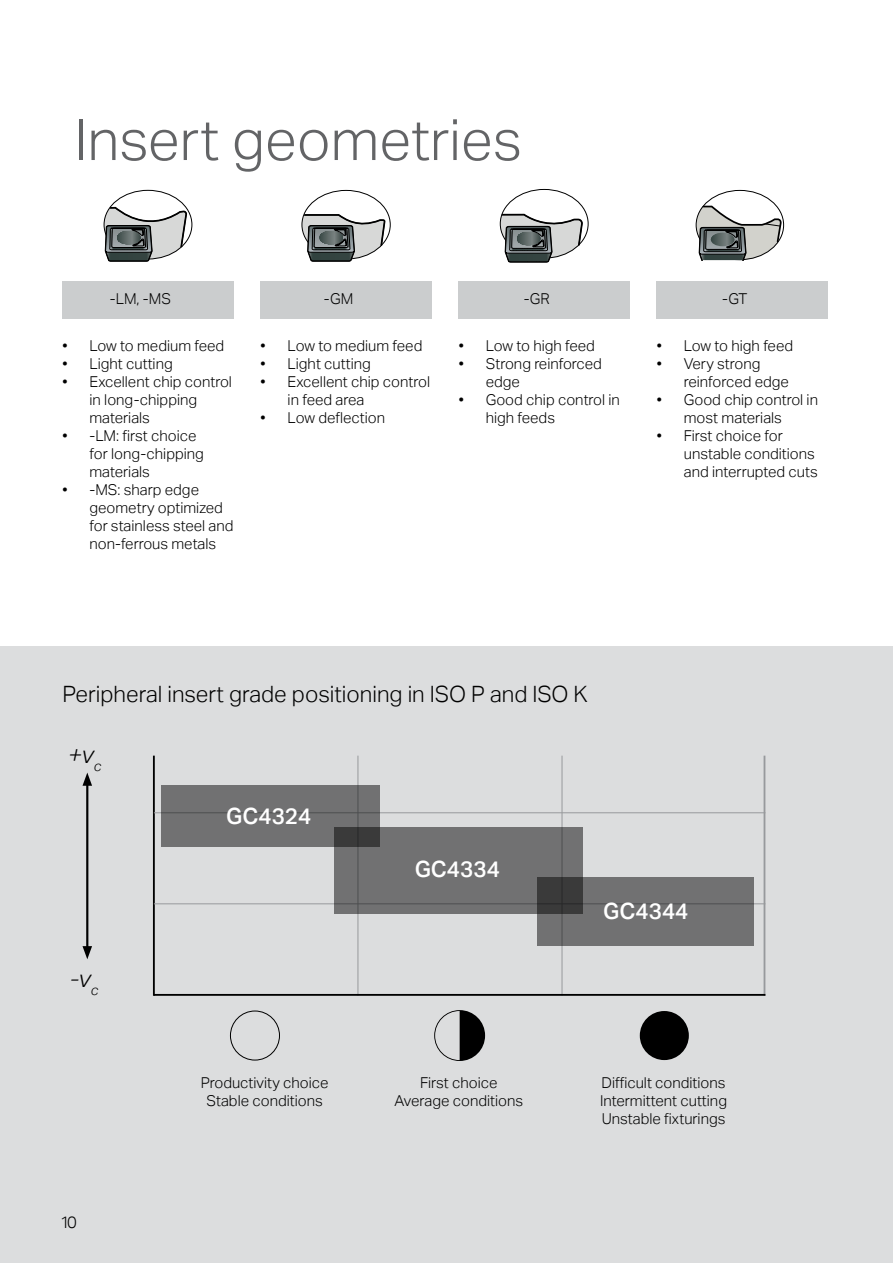
<style>
.page{position:relative;width:893px;height:1263px;background:#fff}
.page>*{position:absolute;margin:0;border:0;box-sizing:border-box;transform-origin:0 0}
.t1{font:300 57px "Aktiv Grotesk";color:#636466}
.t2{font:italic 300 24px "Aktiv Grotesk";color:#000}
.t3{font:300 22.5px "Aktiv Grotesk";color:#000}
.t4{font:500 22.5px "Aktiv Grotesk";color:#fff}
.t5{font:300 16.5px "Aktiv Grotesk";color:#000}
.t6{font:300 15px/18px "Aktiv Grotesk";color:#000}
</style>
<div class="page">
<div style="left:0;top:646px;width:893px;height:617px;background:#dcddde"></div>
<div style="left:62px;top:281px;width:171px;height:38px;background:#cbcdce"></div>
<div style="left:261px;top:281px;width:171px;height:38px;background:#cbcdce"></div>
<div style="left:459px;top:281px;width:171px;height:38px;background:#cbcdce"></div>
<div style="left:657px;top:281px;width:171px;height:38px;background:#cbcdce"></div>
<hr style="left:153px;top:756px;width:2px;height:240px;background:#000">
<hr style="left:86px;top:782px;width:2px;height:168px;background:#000">
<svg style="left:83px;top:772px;width:9px;height:14px"></svg>
<svg style="left:83px;top:946px;width:9px;height:13px"></svg>
<hr style="left:358px;top:756px;width:1px;height:240px;background:#97999c">
<hr style="left:562px;top:756px;width:1px;height:240px;background:#97999c">
<hr style="left:764px;top:756px;width:1px;height:240px;background:#97999c">
<hr style="left:154px;top:994px;width:611px;height:2px;background:#000">
<hr style="left:154px;top:903px;width:611px;height:1px;background:#97999c">
<hr style="left:154px;top:812px;width:611px;height:1px;background:#97999c">
<div style="left:230px;top:1011px;width:50px;height:49px;border:1px solid #000;border-radius:50%"></div>
<div style="left:435px;top:1011px;width:49px;height:49px;background:#000;border-radius:50%"></div>
<div style="left:434px;top:1010px;width:51px;height:51px;border:2px solid #000;border-radius:50%"></div>
<svg style="left:435px;top:1011px;width:25px;height:49px"></svg>
<div style="left:640px;top:1011px;width:49px;height:49px;background:#000;border-radius:50%"></div>
<svg style="left:161px;top:785px;width:593px;height:160px"></svg>
<svg style="left:104px;top:206px;width:84px;height:56px"></svg>
<svg style="left:302px;top:213px;width:84px;height:49px"></svg>
<svg style="left:500px;top:213px;width:84px;height:49px"></svg>
<svg style="left:696px;top:190px;width:88px;height:70px"></svg>
<h1 class="t1" style="left:75px;top:107px;width:449px">Insert geometries</h1>
<p class="t6" style="left:110px;top:290px;width:63px">-LM, -MS</p>
<p class="t6" style="left:324px;top:290px;width:31px">-GM</p>
<p class="t6" style="left:524px;top:290px;width:28px">-GR</p>
<p class="t6" style="left:722px;top:290px;width:27px">-GT</p>
<p class="t6" style="left:63px;top:337px;width:163px">• Low to medium feed</p>
<p class="t6" style="left:63px;top:355px;width:112px">• Light cutting</p>
<p class="t6" style="left:90px;top:373px;width:144px;text-indent:-27px">• Excellent chip control in long-chipping materials</p>
<p class="t6" style="left:90px;top:427px;width:116px;text-indent:-27px">• -LM: first choice for long-chipping materials</p>
<p class="t6" style="left:90px;top:481px;width:145px;text-indent:-27px">• -MS: sharp edge geometry optimized for stainless steel and non-ferrous metals</p>
<p class="t6" style="left:261px;top:337px;width:163px">• Low to medium feed</p>
<p class="t6" style="left:261px;top:355px;width:112px">• Light cutting</p>
<p class="t6" style="left:288px;top:373px;width:144px;text-indent:-27px">• Excellent chip control in feed area</p>
<p class="t6" style="left:261px;top:409px;width:126px">• Low deflection</p>
<p class="t6" style="left:459px;top:337px;width:138px">• Low to high feed</p>
<p class="t6" style="left:486px;top:355px;width:118px;text-indent:-27px">• Strong reinforced edge</p>
<p class="t6" style="left:486px;top:391px;width:136px;text-indent:-27px">• Good chip control in high feeds</p>
<p class="t6" style="left:657px;top:337px;width:138px">• Low to high feed</p>
<p class="t6" style="left:684px;top:355px;width:107px;text-indent:-27px">• Very strong reinforced edge</p>
<p class="t6" style="left:684px;top:391px;width:136px;text-indent:-27px">• Good chip control in most materials</p>
<p class="t6" style="left:684px;top:427px;width:135px;text-indent:-27px">• First choice for unstable conditions and interrupted cuts</p>
<h3 class="t3" style="left:62px;top:681px;width:527px">Peripheral insert grade positioning in ISO P and ISO K</h3>
<h2 class="t2" style="left:68px;top:741px;width:35px">+v<sub>c</sub></h2>
<h2 class="t2" style="left:70px;top:964px;width:30px">-v<sub>c</sub></h2>
<p class="t5" style="left:60px;top:1213px;width:19px">10</p>
<h3 class="t4" style="left:226px;top:803px;width:87px">GC4324</h3>
<p class="t6" style="left:201px;top:1074px;width:129px;text-align:center">Productivity choice<br>Stable conditions</p>
<h3 class="t4" style="left:415px;top:856px;width:87px">GC4334</h3>
<h3 class="t4" style="left:603px;top:898px;width:87px">GC4344</h3>
<p class="t6" style="left:395px;top:1074px;width:130px;text-align:center">First choice<br>Average conditions</p>
<p class="t6" style="left:600px;top:1074px;width:128px;text-align:justify">Difficult conditions Intermittent cutting Unstable fixturings</p>
</div>
